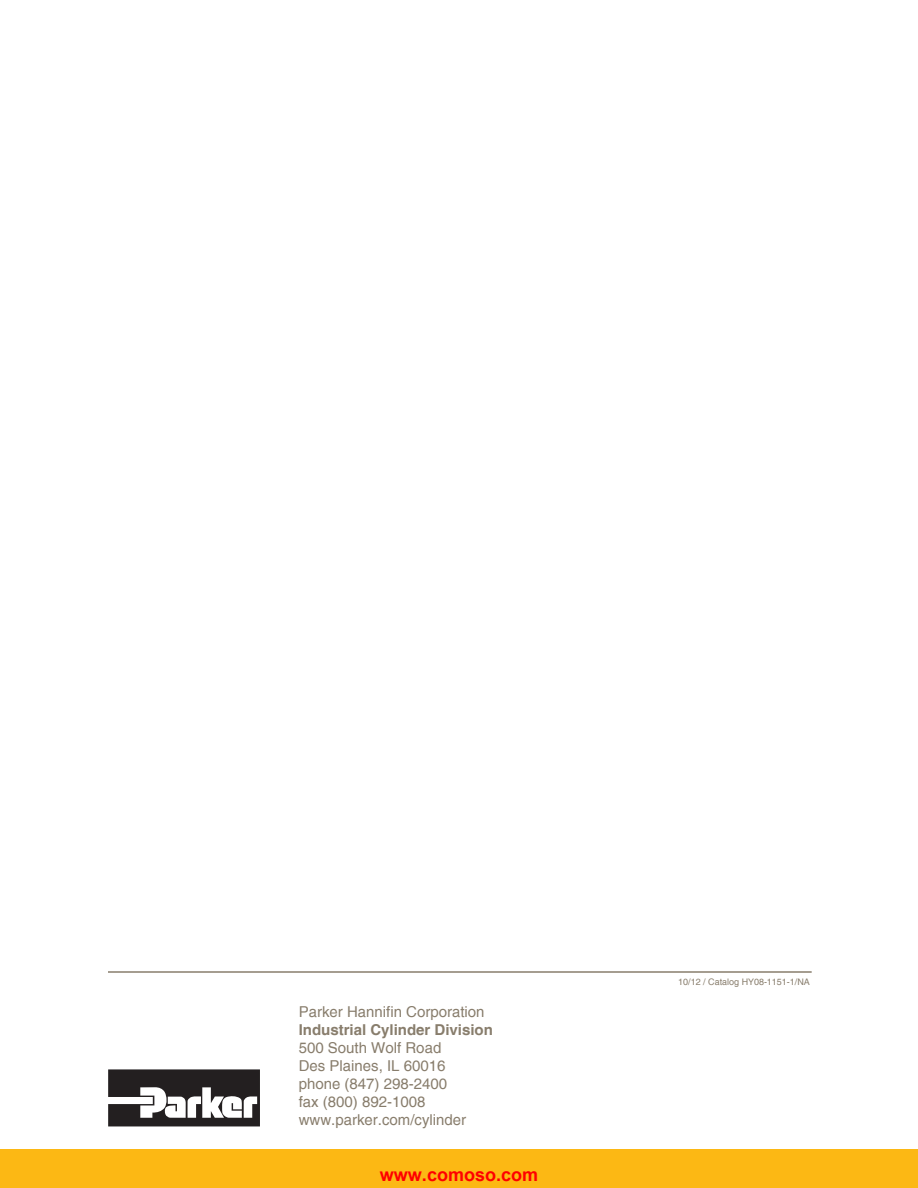
<style>
.page{position:relative;width:918px;height:1188px;background:#fff}
.page>*{position:absolute;margin:0;border:0;box-sizing:border-box;transform-origin:0 0}
.t1{font:700 18px "Arial";color:#f00}
.t2{font:15px "Helvetica";color:#887d6c}
.t3{font:700 15px "Helvetica";color:#887d6c}
.t4{font:9px "Helvetica";color:#887d6c}
</style>
<div class="page">
<svg style="left:108px;top:1069px;width:152px;height:57px"></svg>
<div style="left:0;top:1150px;width:918px;height:38px;background:#fcb814"></div>
<hr style="left:108px;top:971px;width:704px;height:2px;background:#887d6c">
<p class="t2" style="left:299px;top:1002px;width:187px">Parker Hannifin Corporation</p>
<p class="t3" style="left:299px;top:1020px;width:196px">Industrial Cylinder Division</p>
<p class="t2" style="left:299px;top:1038px;width:144px">500 South Wolf Road</p>
<p class="t2" style="left:299px;top:1056px;width:148px">Des Plaines, IL 60016</p>
<p class="t2" style="left:299px;top:1074px;width:150px">phone (847) 298-2400</p>
<p class="t2" style="left:299px;top:1092px;width:128px">fax (800) 892-1008</p>
<p class="t2" style="left:299px;top:1110px;width:169px">www.parker.com/cylinder</p>
<p class="t1" style="left:380px;top:1162px;width:160px">www.comoso.com</p>
<p class="t4" style="left:678px;top:976px;width:133px">10/12 / Catalog HY08-1151-1/NA</p>
</div>
